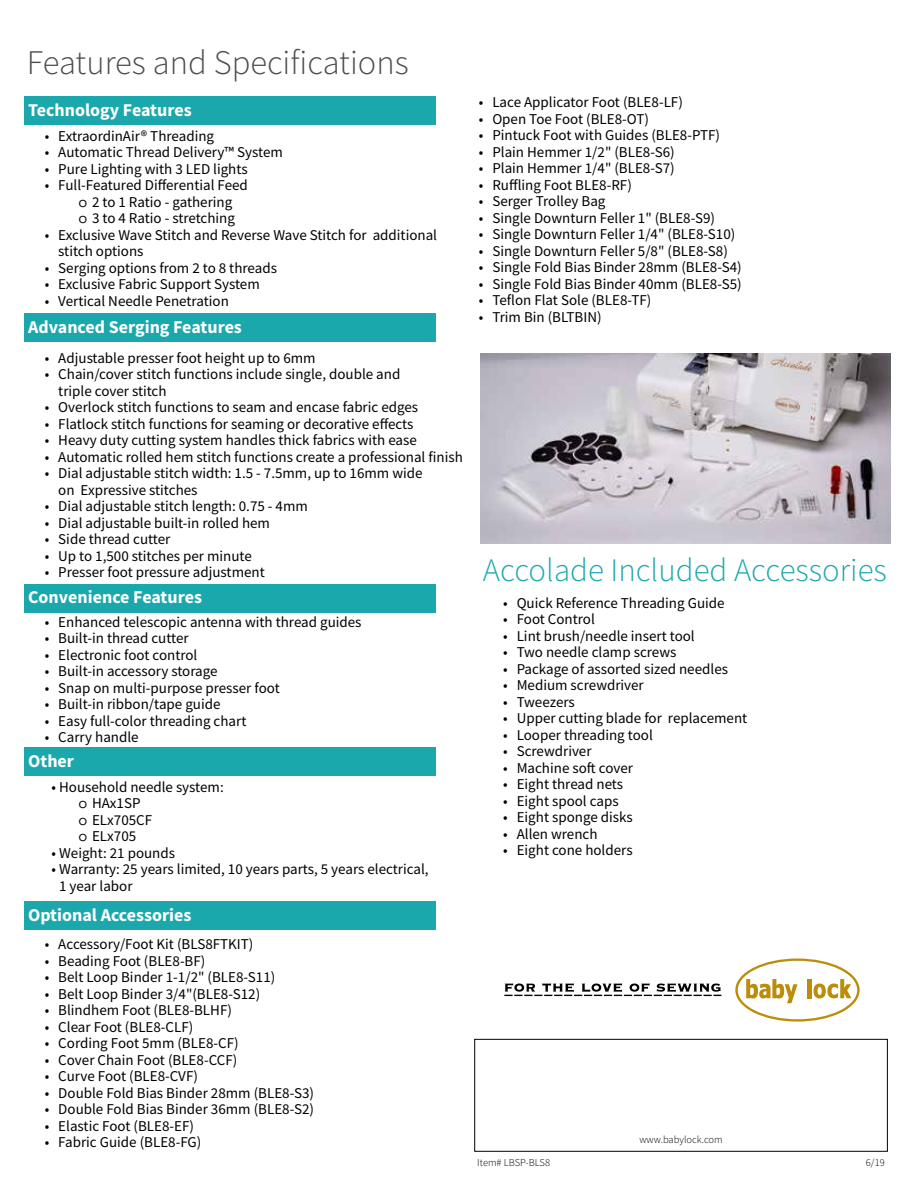
<style>
.page{position:relative;width:918px;height:1188px;background:#fff}
.page>*{position:absolute;margin:0;border:0;box-sizing:border-box;transform-origin:0 0}
.t1{font:300 34.5px "Source Sans Pro";color:#4d4d4f}
.t2{font:300 32.85px "Source Sans Pro";color:#1ba8ad}
.t3{font:700 18px "Source Sans Pro";color:#fff}
.t4{font:15px/16.5px "Source Sans Pro";color:#000}
.t5{font:300 10.5px "Source Sans Pro";color:#000}
.s1{font-family:"Avenir"}
</style>
<div class="page">
<img style="left:481px;top:353px;width:410px;height:190px">
<div style="left:474px;top:1039px;width:414px;height:113px;border:1px solid #000"></div>
<div style="left:25px;top:96px;width:411px;height:28px;background:#1ba8ad"></div>
<div style="left:25px;top:314px;width:411px;height:28px;background:#1ba8ad"></div>
<div style="left:25px;top:584px;width:411px;height:28px;background:#1ba8ad"></div>
<div style="left:25px;top:747px;width:411px;height:28px;background:#1ba8ad"></div>
<div style="left:25px;top:902px;width:411px;height:28px;background:#1ba8ad"></div>
<svg style="left:735px;top:958px;width:125px;height:64px"></svg>
<svg style="left:504px;top:983px;width:217px;height:13px"></svg>
<h1 class="t1" style="left:27px;top:49px;width:383px">Features and Specifications</h1>
<p class="t3" style="left:28px;top:102px;width:165px">Technology Features</p>
<p class="t4" style="left:45px;top:129px;width:171px">• ExtraordinAir® Threading</p>
<p class="t4" style="left:45px;top:145px;width:240px">• Automatic Thread Delivery™ System</p>
<p class="t4" style="left:45px;top:162px;width:204px">• Pure Lighting with 3 LED lights</p>
<p class="t4" style="left:79px;top:178px;width:171px;text-indent:-34px">• Full-Featured Differential Feed <span class="s1">o</span> 2 to 1 Ratio - gathering<br><span class="s1">o</span> 3 to 4 Ratio - stretching</p>
<p class="t4" style="left:58px;top:228px;width:380px;text-indent:-14px">• Exclusive Wave Stitch and Reverse Wave Stitch for additional stitch options</p>
<p class="t4" style="left:45px;top:261px;width:234px">• Serging options from 2 to 8 threads</p>
<p class="t4" style="left:45px;top:277px;width:217px">• Exclusive Fabric Support System</p>
<p class="t4" style="left:45px;top:294px;width:186px">• Vertical Needle Penetration</p>
<p class="t3" style="left:28px;top:320px;width:215px">Advanced Serging Features</p>
<p class="t4" style="left:45px;top:351px;width:272px">• Adjustable presser foot height up to 6mm</p>
<p class="t4" style="left:58px;top:367px;width:344px;text-indent:-14px">• Chain/cover stitch functions include single, double and triple cover stitch</p>
<p class="t4" style="left:45px;top:400px;width:375px">• Overlock stitch functions to seam and encase fabric edges</p>
<p class="t4" style="left:45px;top:417px;width:370px">• Flatlock stitch functions for seaming or decorative effects</p>
<p class="t4" style="left:45px;top:433px;width:374px">• Heavy duty cutting system handles thick fabrics with ease</p>
<p class="t4" style="left:45px;top:450px;width:420px">• Automatic rolled hem stitch functions create a professional finish</p>
<p class="t4" style="left:58px;top:466px;width:366px;text-indent:-14px">• Dial adjustable stitch width: 1.5 - 7.5mm, up to 16mm wide on Expressive stitches</p>
<p class="t4" style="left:45px;top:499px;width:265px">• Dial adjustable stitch length: 0.75 - 4mm</p>
<p class="t4" style="left:45px;top:516px;width:227px">• Dial adjustable built-in rolled hem</p>
<p class="t4" style="left:45px;top:532px;width:127px">• Side thread cutter</p>
<p class="t4" style="left:45px;top:549px;width:209px">• Up to 1,500 stitches per minute</p>
<p class="t4" style="left:45px;top:565px;width:222px">• Presser foot pressure adjustment</p>
<p class="t3" style="left:28px;top:590px;width:175px">Convenience Features</p>
<p class="t4" style="left:45px;top:615px;width:318px">• Enhanced telescopic antenna with thread guides</p>
<p class="t4" style="left:45px;top:631px;width:145px">• Built-in thread cutter</p>
<p class="t4" style="left:45px;top:648px;width:154px">• Electronic foot control</p>
<p class="t4" style="left:45px;top:664px;width:174px">• Built-in accessory storage</p>
<p class="t4" style="left:45px;top:681px;width:236px">• Snap on multi-purpose presser foot</p>
<p class="t4" style="left:45px;top:697px;width:177px">• Built-in ribbon/tape guide</p>
<p class="t4" style="left:45px;top:714px;width:203px">• Easy full-color threading chart</p>
<p class="t4" style="left:45px;top:730px;width:95px">• Carry handle</p>
<p class="t3" style="left:28px;top:753px;width:47px">Other</p>
<p class="t4" style="left:79px;top:780px;width:147px;text-indent:-27px">• Household needle system: <span class="s1">o</span> HAx1SP<br><span class="s1">o</span> ELx705CF<br><span class="s1">o</span> ELx705</p>
<p class="t4" style="left:52px;top:846px;width:125px">• Weight: 21 pounds</p>
<p class="t4" style="left:59px;top:862px;width:371px;text-indent:-8px">• Warranty: 25 years limited, 10 years parts, 5 years electrical,<br>1 year labor</p>
<p class="t3" style="left:28px;top:908px;width:165px">Optional Accessories</p>
<p class="t4" style="left:45px;top:937px;width:210px">• Accessory/Foot Kit (BLS8FTKIT)</p>
<p class="t4" style="left:45px;top:954px;width:162px">• Beading Foot (BLE8-BF)</p>
<p class="t4" style="left:45px;top:970px;width:232px">• Belt Loop Binder 1-1/2" (BLE8-S11)</p>
<p class="t4" style="left:45px;top:987px;width:217px">• Belt Loop Binder 3/4"(BLE8-S12)</p>
<p class="t4" style="left:45px;top:1003px;width:189px">• Blindhem Foot (BLE8-BLHF)</p>
<p class="t4" style="left:45px;top:1020px;width:150px">• Clear Foot (BLE8-CLF)</p>
<p class="t4" style="left:45px;top:1036px;width:195px">• Cording Foot 5mm (BLE8-CF)</p>
<p class="t4" style="left:45px;top:1053px;width:194px">• Cover Chain Foot (BLE8-CCF)</p>
<p class="t4" style="left:45px;top:1069px;width:155px">• Curve Foot (BLE8-CVF)</p>
<p class="t4" style="left:45px;top:1086px;width:271px">• Double Fold Bias Binder 28mm (BLE8-S3)</p>
<p class="t4" style="left:45px;top:1102px;width:271px">• Double Fold Bias Binder 36mm (BLE8-S2)</p>
<p class="t4" style="left:45px;top:1119px;width:151px">• Elastic Foot (BLE8-EF)</p>
<p class="t4" style="left:45px;top:1135px;width:158px">• Fabric Guide (BLE8-FG)</p>
<p class="t4" style="left:479px;top:95px;width:206px">• Lace Applicator Foot (BLE8-LF)</p>
<p class="t4" style="left:479px;top:112px;width:172px">• Open Toe Foot (BLE8-OT)</p>
<p class="t4" style="left:479px;top:128px;width:243px">• Pintuck Foot with Guides (BLE8-PTF)</p>
<p class="t4" style="left:479px;top:145px;width:197px">• Plain Hemmer 1/2" (BLE8-S6)</p>
<p class="t4" style="left:479px;top:161px;width:197px">• Plain Hemmer 1/4" (BLE8-S7)</p>
<p class="t4" style="left:479px;top:178px;width:155px">• Ruffling Foot BLE8-RF)</p>
<p class="t4" style="left:479px;top:194px;width:128px">• Serger Trolley Bag</p>
<p class="t4" style="left:479px;top:211px;width:238px">• Single Downturn Feller 1" (BLE8-S9)</p>
<p class="t4" style="left:479px;top:227px;width:258px">• Single Downturn Feller 1/4" (BLE8-S10)</p>
<p class="t4" style="left:479px;top:244px;width:251px">• Single Downturn Feller 5/8" (BLE8-S8)</p>
<p class="t4" style="left:479px;top:260px;width:264px">• Single Fold Bias Binder 28mm (BLE8-S4)</p>
<p class="t4" style="left:479px;top:277px;width:264px">• Single Fold Bias Binder 40mm (BLE8-S5)</p>
<p class="t4" style="left:479px;top:293px;width:174px">• Teflon Flat Sole (BLE8-TF)</p>
<p class="t4" style="left:479px;top:310px;width:124px">• Trim Bin (BLTBIN)</p>
<h2 class="t2" style="left:483px;top:557px;width:405px">Accolade Included Accessories</h2>
<p class="t4" style="left:503px;top:596px;width:223px">• Quick Reference Threading Guide</p>
<p class="t4" style="left:503px;top:612px;width:93px">• Foot Control</p>
<p class="t4" style="left:503px;top:629px;width:193px">• Lint brush/needle insert tool</p>
<p class="t4" style="left:503px;top:645px;width:175px">• Two needle clamp screws</p>
<p class="t4" style="left:503px;top:662px;width:226px">• Package of assorted sized needles</p>
<p class="t4" style="left:503px;top:678px;width:142px">• Medium screwdriver</p>
<p class="t4" style="left:503px;top:695px;width:73px">• Tweezers</p>
<p class="t4" style="left:503px;top:711px;width:246px">• Upper cutting blade for replacement</p>
<p class="t4" style="left:503px;top:728px;width:151px">• Looper threading tool</p>
<p class="t4" style="left:503px;top:744px;width:90px">• Screwdriver</p>
<p class="t4" style="left:503px;top:761px;width:131px">• Machine soft cover</p>
<p class="t4" style="left:503px;top:777px;width:121px">• Eight thread nets</p>
<p class="t4" style="left:503px;top:794px;width:117px">• Eight spool caps</p>
<p class="t4" style="left:503px;top:810px;width:131px">• Eight sponge disks</p>
<p class="t4" style="left:503px;top:827px;width:96px">• Allen wrench</p>
<p class="t4" style="left:503px;top:843px;width:131px">• Eight cone holders</p>
<p class="t5" style="left:639px;top:1136px;width:85px">www.babylock.com</p>
<p class="t5" style="left:477px;top:1158px;width:74px">Item# LBSP-BLS8</p>
<p class="t5" style="left:866px;top:1158px;width:20px">6/19</p>
</div>
